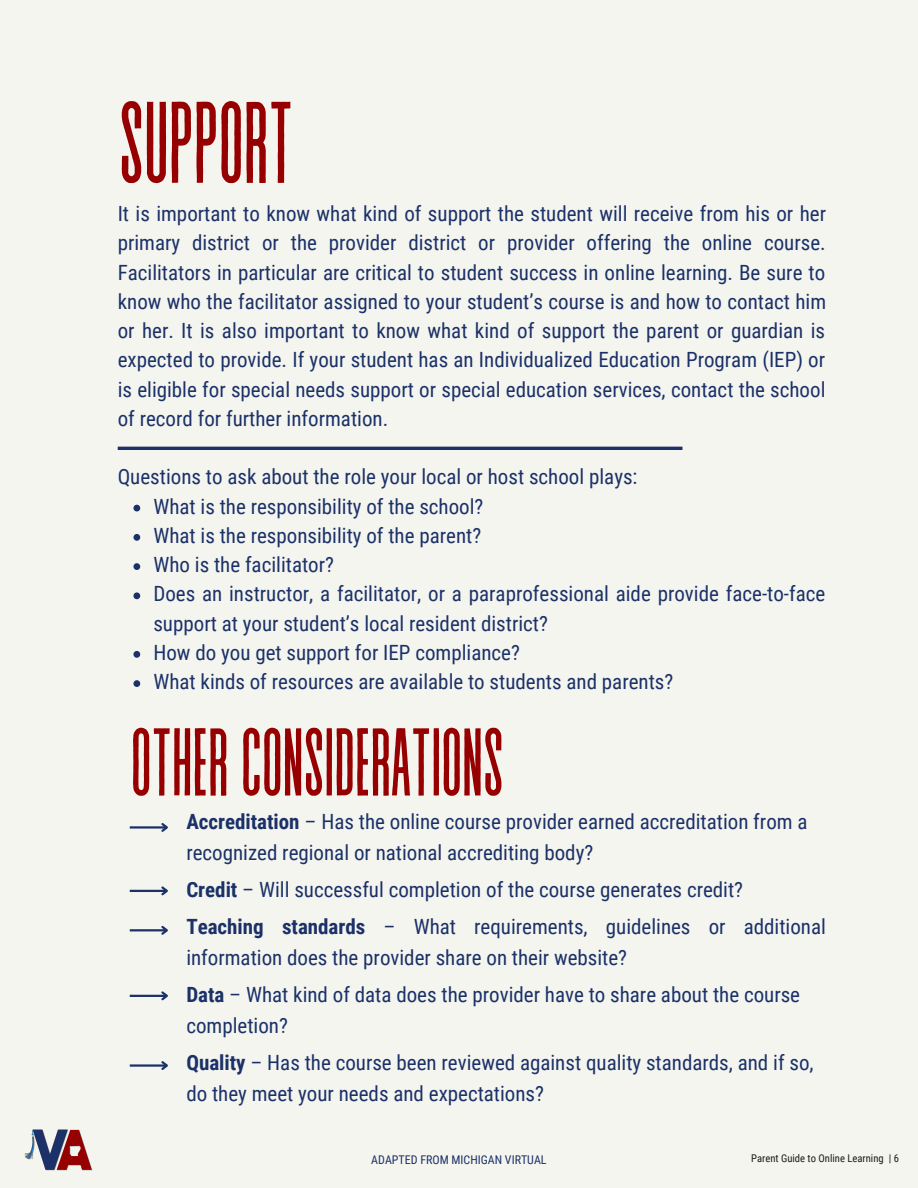
<style>
.page{position:relative;width:918px;height:1188px;background:#f5f5ef}
.page>*{position:absolute;margin:0;border:0;box-sizing:border-box;transform-origin:0 0}
.t1{font:115.65px "Revive 80 Tall";letter-spacing:-.02em;color:#960000}
.t2{font:96px "Revive 80 Tall";letter-spacing:-.02em;color:#960000}
.t3{font:21px/29.2px "Roboto Condensed";color:#1b3168}
.t4{font:12px "Roboto Condensed";color:#1b3168}
.t5{font:10.65px "Roboto Condensed";color:#1c1b1b}
.s1{font-weight:700}
</style>
<div class="page">
<svg style="left:133px;top:505px;width:7px;height:6px"></svg>
<svg style="left:133px;top:534px;width:7px;height:7px"></svg>
<svg style="left:133px;top:563px;width:7px;height:7px"></svg>
<svg style="left:133px;top:592px;width:7px;height:7px"></svg>
<svg style="left:133px;top:651px;width:7px;height:7px"></svg>
<svg style="left:133px;top:680px;width:7px;height:7px"></svg>
<hr style="left:118px;top:447px;width:564px;height:3px;background:#1b3168">
<hr style="left:130px;top:826px;width:37px;height:3px;background:#1b3168">
<svg style="left:159px;top:823px;width:9px;height:9px"></svg>
<hr style="left:130px;top:890px;width:37px;height:2px;background:#1b3168">
<svg style="left:159px;top:886px;width:9px;height:10px"></svg>
<hr style="left:130px;top:995px;width:37px;height:2px;background:#1b3168">
<svg style="left:159px;top:991px;width:9px;height:10px"></svg>
<hr style="left:130px;top:1064px;width:37px;height:3px;background:#1b3168">
<svg style="left:159px;top:1061px;width:9px;height:9px"></svg>
<img style="left:25px;top:1130px;width:67px;height:40px">
<hr style="left:130px;top:929px;width:37px;height:2px;background:#1b3168">
<svg style="left:159px;top:925px;width:9px;height:10px"></svg>
<h1 class="t1" style="left:118px;top:83px;width:178px">SUPPORT</h1>
<p class="t3" style="left:118px;top:199px;width:710px;text-align:justify">It is important to know what kind of support the student will receive from his or her primary district or the provider district or provider offering the online course.<br>Facilitators in particular are critical to student success in online learning. Be sure to know who the facilitator assigned to your student’s course is and how to contact him or her. It is also important to know what kind of support the parent or guardian is expected to provide. If your student has an Individualized Education Program (IEP) or is eligible for special needs support or special education services, contact the school of record for further information.</p>
<p class="t3" style="left:118px;top:463px;width:521px">Questions to ask about the role your local or host school plays:</p>
<p class="t3" style="left:153px;top:492px;width:673px">What is the responsibility of the school?<br>What is the responsibility of the parent?<br>Who is the facilitator?<br>Does an instructor, a facilitator, or a paraprofessional aide provide face-to-face support at your student’s local resident district?<br>How do you get support for IEP compliance?<br>What kinds of resources are available to students and parents?</p>
<h2 class="t2" style="left:130px;top:713px;width:377px">OTHERCONSIDERATIONS</h2>
<p class="t3" style="left:186px;top:807px;width:623px;line-height:30.8px"><span class="s1">Accreditation</span> – Has the online course provider earned accreditation from a recognized regional or national accrediting body?</p>
<p class="t3" style="left:186px;top:872px;width:641px;line-height:37.2px"><span class="s1">Credit</span> – Will successful completion of the course generates credit?<br><span class="s1">Teaching standards</span> – What requirements, guidelines or additional</p>
<p class="t3" style="left:186px;top:939px;width:615px;line-height:37.2px">information does the provider share on their website?<br><span class="s1">Data</span> – What kind of data does the provider have to share about the course</p>
<p class="t3" style="left:186px;top:1007px;width:629px;line-height:37.2px">completion?<br><span class="s1">Quality</span> – Has the course been reviewed against quality standards, and if so,</p>
<p class="t3" style="left:186px;top:1079px;width:359px">do they meet your needs and expectations?</p>
<p class="t4" style="left:371px;top:1153px;width:177px">ADAPTED FROM MICHIGAN VIRTUAL</p>
<p class="t5" style="left:751px;top:1153px;width:149px">Parent Guide to Online Learning | 6</p>
</div>
